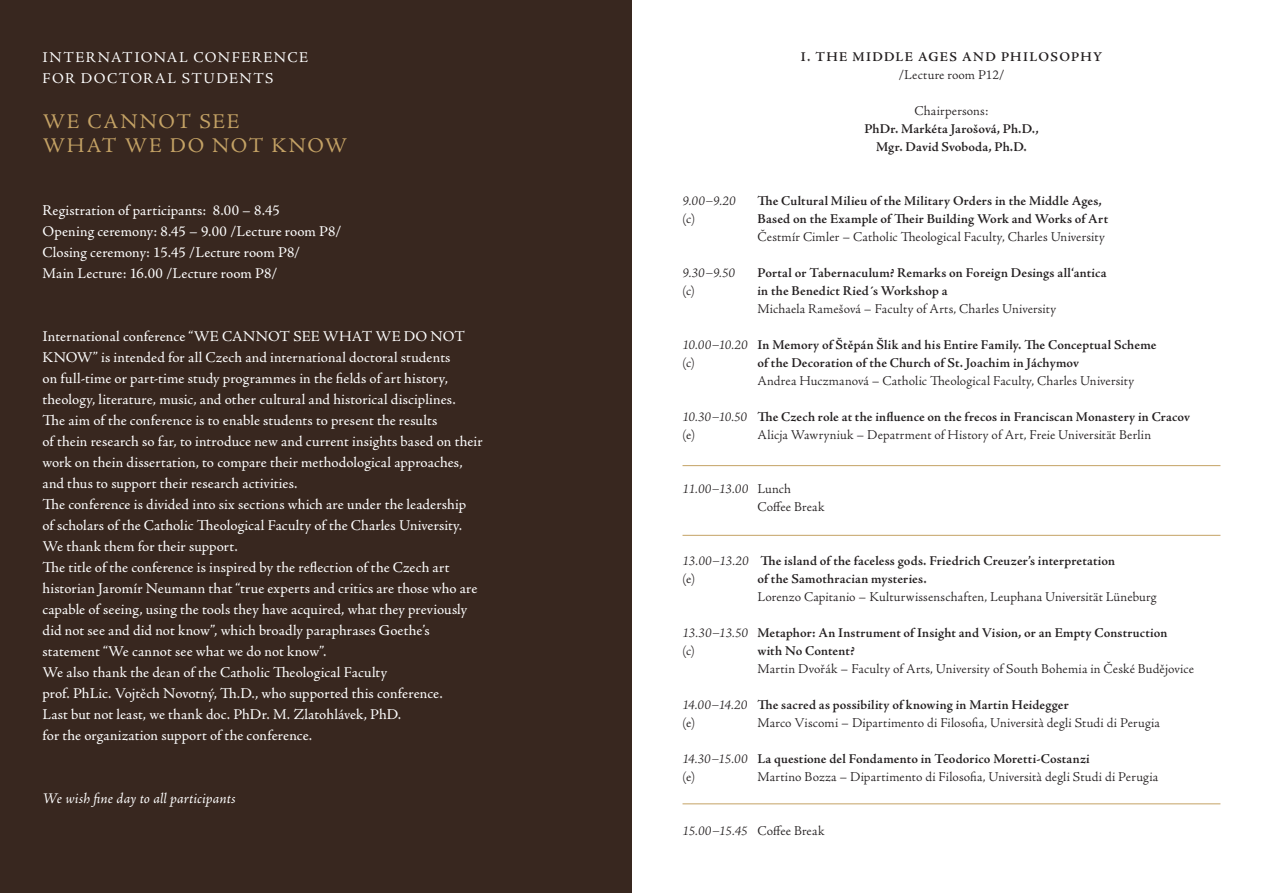
<style>
.page{position:relative;width:1263px;height:893px;background:#fff}
.page>*{position:absolute;margin:0;border:0;box-sizing:border-box;transform-origin:0 0}
.t1{font:21px/24px "Adobe Jenson Pro";letter-spacing:.085em;color:#c4a265}
.t2{font:15px/21px "Adobe Jenson Pro";letter-spacing:.01em;color:#fff}
.t3{font:15px/21px "Adobe Jenson Pro";letter-spacing:.095em;color:#fff}
.t4{font:italic 15px "Adobe Jenson Pro";letter-spacing:.01em;color:#fff}
.t5{font:600 13.5px/18px "Adobe Jenson Pro";letter-spacing:.01em;color:#231f20}
.t6{font:300 13.5px/18px "Adobe Jenson Pro";letter-spacing:.01em;color:#231f20}
.t7{font:italic 300 13.5px "Adobe Jenson Pro";letter-spacing:-.005em;color:#231f20}
.t8{font:600 13.5px "Adobe Jenson Pro";letter-spacing:.1em;color:#231f20}
.s1{font-weight:300;font-style:italic}
.s2{font-weight:300}
.s3{font-style:italic}
.s4{font-style:normal}
</style>
<div class="page">
<div style="left:0;top:0;width:631px;height:893px;background:#38271f"></div>
<hr style="left:682px;top:465px;width:538px;height:1px;background:#c4a265">
<hr style="left:682px;top:535px;width:538px;height:1px;background:#c4a265">
<hr style="left:682px;top:803px;width:538px;height:1px;background:#c4a265">
<p class="t3" style="left:43px;top:47px;width:267px">INTERNATIONAL CONFERENCE<br>FOR DOCTORAL STUDENTS</p>
<h1 class="t1" style="left:43px;top:110px;width:306px">WE CANNOT SEE<br>WHAT WE DO NOT KNOW</h1>
<p class="t2" style="left:43px;top:200px;width:301px">Registration of participants: 8.00 – 8.45<br>Opening ceremony: 8.45 – 9.00 /Lecture room P8/ Closing ceremony: 15.45 /Lecture room P8/<br>Main Lecture: 16.00 /Lecture room P8/</p>
<p class="t2" style="left:43px;top:326px;width:442px">International conference “WE CANNOT SEE WHAT WE DO NOT KNOW” is intended for all Czech and international doctoral students<br>on full-time or part-time study programmes in the fields of art history, theology, literature, music, and other cultural and historical disciplines.<br>The aim of the conference is to enable students to present the results<br>of thein research so far, to introduce new and current insights based on their work on thein dissertation, to compare their methodological approaches, and thus to support their research activities.<br>The conference is divided into six sections which are under the leadership<br>of scholars of the Catholic Theological Faculty of the Charles University.<br>We thank them for their support.<br>The title of the conference is inspired by the reflection of the Czech art historian Jaromír Neumann that “true experts and critics are those who are capable of seeing, using the tools they have acquired, what they previously did not see and did not know”, which broadly paraphrases Goethe’s statement “We cannot see what we do not know”.<br>We also thank the dean of the Catholic Theological Faculty<br>prof. PhLic. Vojtěch Novotný, Th.D., who supported this conference.<br>Last but not least, we thank doc. PhDr. M. Zlatohlávek, PhD.<br>for the organization support of the conference.</p>
<p class="t4" style="left:43px;top:790px;width:195px">We wish fine day to all participants</p>
<p class="t8" style="left:801px;top:49px;width:303px">I. THE MIDDLE AGES AND PHILOSOPHY</p>
<p class="t6" style="left:898px;top:66px;width:108px">/Lecture room P12/</p>
<p class="t6" style="left:914px;top:102px;width:75px">Chairpersons:</p>
<p class="t5" style="left:864px;top:120px;width:176px;text-align:center">PhDr. Markéta Jarošová, Ph.D.,<br>Mgr. David Svoboda, Ph.D.</p>
<p class="t7" style="left:682px;top:193px;width:55px">9.00−9.20</p>
<p class="t5" style="left:757px;top:192px;width:346px">The Cultural Milieu of the Military Orders in the Middle Ages,</p>
<p class="t6" style="left:682px;top:210px;width:14px">(c)</p>
<p class="t5" style="left:757px;top:210px;width:352px">Based on the Example of Their Building Work and Works of Art</p>
<p class="t6" style="left:757px;top:228px;width:349px">Čestmír Cimler – Catholic Theological Faculty, Charles University</p>
<p class="t7" style="left:682px;top:265px;width:54px">9.30−9.50</p>
<p class="t5" style="left:757px;top:264px;width:351px">Portal or Tabernaculum? Remarks on Foreign Desings all‘antica</p>
<p class="t6" style="left:682px;top:282px;width:14px">(c)</p>
<p class="t5" style="left:757px;top:282px;width:192px">in the Benedict Ried´s Workshop a</p>
<p class="t6" style="left:757px;top:300px;width:300px">Michaela Ramešová – Faculty of Arts, Charles University</p>
<p class="t5" style="left:682px;top:336px;width:475px"><span class="s1">10.00−10.20</span> In Memory of Štěpán Šlik and his Entire Family. The Conceptual Scheme <span class="s2">(c)</span></p>
<p class="t5" style="left:757px;top:354px;width:323px">of the Decoration of the Church of St. Joachim in Jáchymov</p>
<p class="t6" style="left:757px;top:372px;width:378px">Andrea Huczmanová – Catholic Theological Faculty, Charles University</p>
<p class="t5" style="left:682px;top:408px;width:509px"><span class="s1">10.30−10.50</span> The Czech role at the influence on the frecos in Franciscan Monastery in Cracov <span class="s2">(e)</span></p>
<p class="t6" style="left:757px;top:426px;width:395px">Alicja Wawryniuk – Depatrment of History of Art, Freie Universität Berlin</p>
<p class="t6" style="left:757px;top:480px;width:69px;text-indent:-75px"><span class="s3">11.00−13.00</span> Lunch<br>Coffee Break</p>
<p class="t5" style="left:682px;top:552px;width:434px"><span class="s1">13.00−13.20</span> The island of the faceless gods. Friedrich Creuzer’s interpretation <span class="s2">(e)</span></p>
<p class="t5" style="left:757px;top:570px;width:171px">of the Samothracian mysteries.</p>
<p class="t6" style="left:757px;top:588px;width:401px">Lorenzo Capitanio – Kulturwissenschaften, Leuphana Universität Lüneburg</p>
<p class="t5" style="left:682px;top:624px;width:487px"><span class="s1">13.30−13.50</span> Metaphor: An Instrument of Insight and Vision, or an Empty Construction <span class="s2">(c)</span></p>
<p class="t5" style="left:757px;top:642px;width:99px">with No Content?</p>
<p class="t6" style="left:757px;top:660px;width:438px">Martin Dvořák – Faculty of Arts, University of South Bohemia in České Budějovice</p>
<p class="t5" style="left:682px;top:696px;width:388px"><span class="s1">14.00−14.20</span> The sacred as possibility of knowing in Martin Heidegger <span class="s2">(e)</span></p>
<p class="t6" style="left:757px;top:714px;width:404px">Marco Viscomi – Dipartimento di Filosofia, Università degli Studi di Perugia</p>
<p class="t5" style="left:682px;top:750px;width:409px"><span class="s1">14.30−15.00</span> La questione del Fondamento in Teodorico Moretti-Costanzi <span class="s2">(e)</span></p>
<p class="t6" style="left:757px;top:768px;width:402px">Martino Bozza – Dipartimento di Filosofia, Università degli Studi di Perugia</p>
<p class="t7" style="left:682px;top:823px;width:144px">15.00−15.45 <span class="s4">Coffee Break</span></p>
</div>
